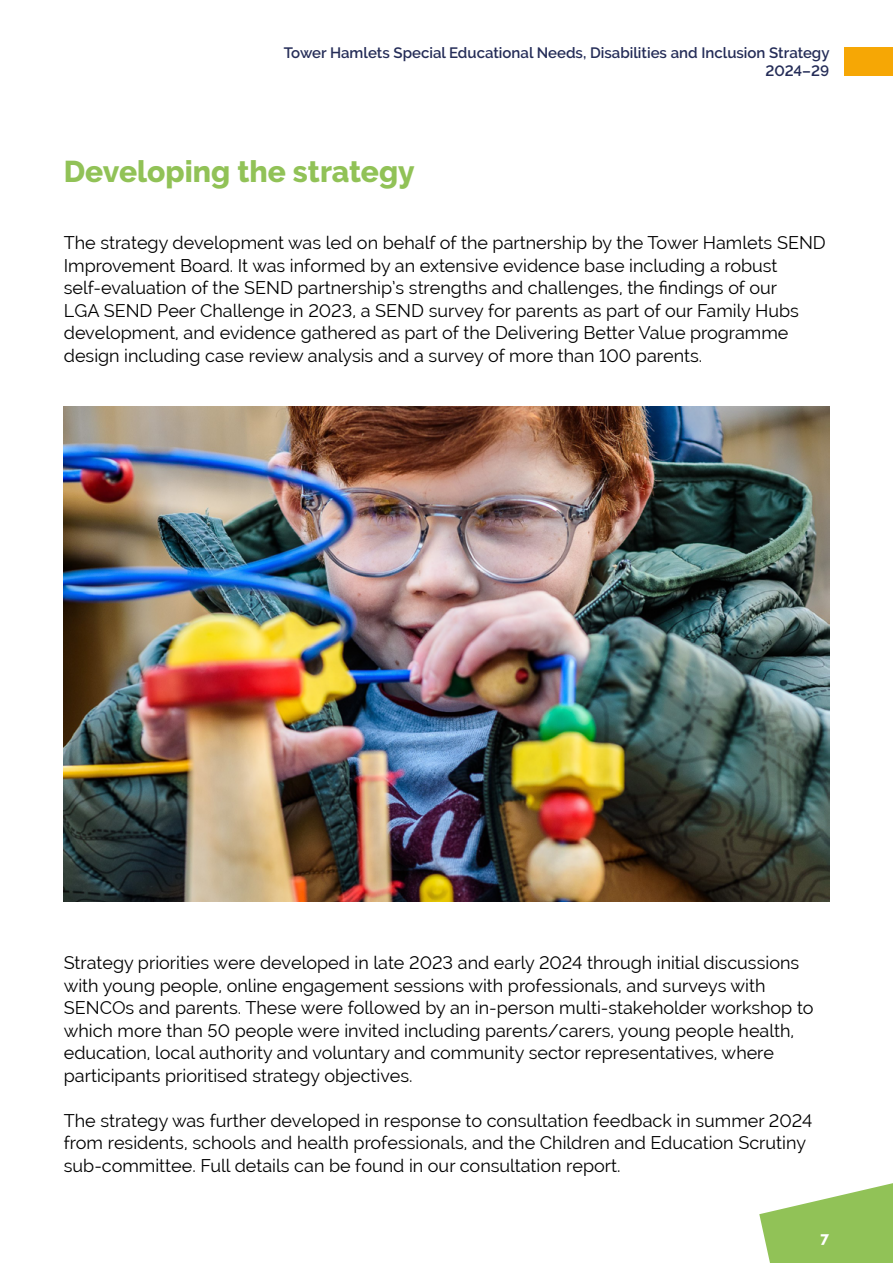
<style>
.page{position:relative;width:893px;height:1263px;background:#fff}
.page>*{position:absolute;margin:0;border:0;box-sizing:border-box;transform-origin:0 0}
.page_head{font:800 30px "Raleway";color:#91c257}
.body{font:18px/22.5px "Raleway";color:#000}
.t1{font:600 15px/18px "Raleway";color:#252d58;text-align:right}
.t2{font:800 15px "Raleway";color:#fff}
</style>
<div class="page">
<div style="left:844px;top:47px;width:49px;height:29px;background:#f6a705"></div>
<svg style="left:759px;top:1183px;width:134px;height:80px"></svg>
<img style="left:64px;top:407px;width:765px;height:495px">
<p class="t1" style="left:284px;top:44px;width:547px">Tower Hamlets Special Educational Needs, Disabilities and Inclusion Strategy<br>2024–29</p>
<p class="page_head" style="left:64px;top:154px;width:352px">Developing the strategy</p>
<p class="body" style="left:64px;top:231px;width:764px">The strategy development was led on behalf of the partnership by the Tower Hamlets SEND Improvement Board. It was informed by an extensive evidence base including a robust self-evaluation of the SEND partnership’s strengths and challenges, the findings of our<br>LGA SEND Peer Challenge in 2023, a SEND survey for parents as part of our Family Hubs development, and evidence gathered as part of the Delivering Better Value programme design including case review analysis and a survey of more than 100 parents.</p>
<p class="body" style="left:64px;top:951px;width:751px">Strategy priorities were developed in late 2023 and early 2024 through initial discussions with young people, online engagement sessions with professionals, and surveys with SENCOs and parents. These were followed by an in-person multi-stakeholder workshop to which more than 50 people were invited including parents/carers, young people health, education, local authority and voluntary and community sector representatives, where participants prioritised strategy objectives.</p>
<p class="body" style="left:64px;top:1109px;width:750px">The strategy was further developed in response to consultation feedback in summer 2024 from residents, schools and health professionals, and the Children and Education Scrutiny sub-committee. Full details can be found in our consultation report.</p>
<p class="t2" style="left:820px;top:1229px;width:10px">7</p>
</div>
